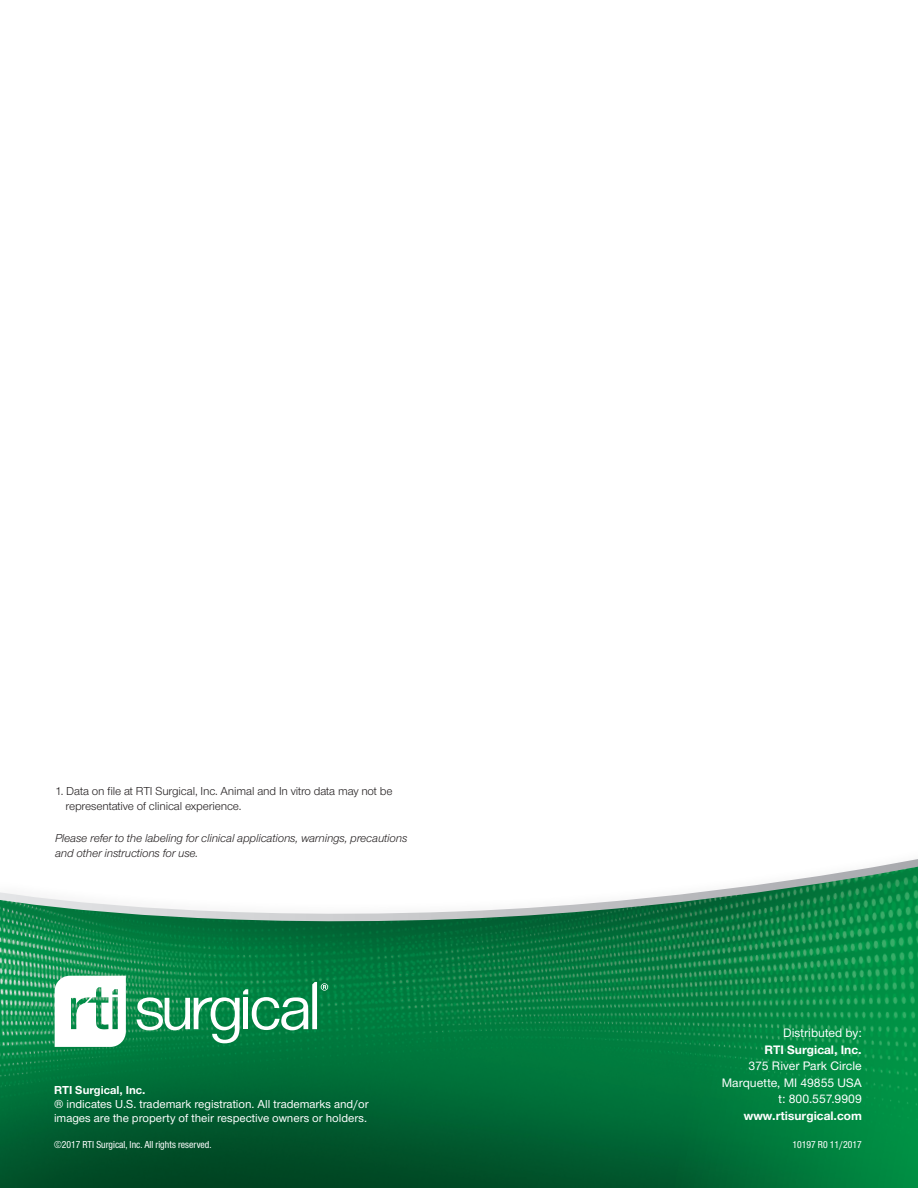
<style>
.page{position:relative;width:918px;height:1188px;background:#fff}
.page>*{position:absolute;margin:0;border:0;box-sizing:border-box;transform-origin:0 0}
.t1{font:500 12.75px "Nimbus San Nov";color:#fff}
.t2{font:700 12.75px "Nimbus San Nov";color:#fff}
.t3{font:500 12px/14.2px "Nimbus San Nov";color:#fff}
.Figure_Text{font:italic 12px/15px "Nimbus San Nov";letter-spacing:-.01em;color:#231f20}
.Figure_Text-2{font:12px/15px "Nimbus San Nov";letter-spacing:-.01em;color:#231f20}
.t4{font:700 12px "Nimbus San Nov";color:#fff}
.t5{font:500 10.5px "Nimbus San Nov Con";color:#fff}
</style>
<div class="page">
<img style="left:0;top:954px;width:918px;height:234px">
<svg style="left:137px;top:982px;width:191px;height:61px"></svg>
<svg style="left:55px;top:976px;width:71px;height:71px"></svg>
<div style="left:0;top:846px;width:918px;height:108px;background:#231f20;opacity:.3"></div>
<svg style="left:0;top:853px;width:918px;height:73px"></svg>
<p class="Figure_Text-2" style="left:66px;top:784px;width:329px;text-indent:-10px">1. Data on file at RTI Surgical, Inc. Animal and In vitro data may not be representative of clinical experience.</p>
<p class="Figure_Text" style="left:55px;top:830px;width:354px">Please refer to the labeling for clinical applications, warnings, precautions and other instructions for use.</p>
<p class="t4" style="left:54px;top:1082px;width:93px">RTI Surgical, Inc.</p>
<p class="t3" style="left:54px;top:1097px;width:316px">® indicates U.S. trademark registration. All trademarks and/or images are the property of their respective owners or holders.</p>
<p class="t5" style="left:54px;top:1139px;width:159px">©2017 RTI Surgical, Inc. All rights reserved.</p>
<p class="t1" style="left:783px;top:1026px;width:80px">Distributed by:</p>
<p class="t2" style="left:764px;top:1042px;width:99px">RTI Surgical, Inc.</p>
<p class="t1" style="left:748px;top:1059px;width:115px">375 River Park Circle</p>
<p class="t1" style="left:722px;top:1075px;width:142px">Marquette, MI 49855 USA</p>
<p class="t1" style="left:778px;top:1092px;width:85px">t: 800.557.9909</p>
<p class="t2" style="left:744px;top:1108px;width:119px">www.rtisurgical.com</p>
<p class="t5" style="left:792px;top:1139px;width:71px">10197 R0 11/2017</p>
</div>
